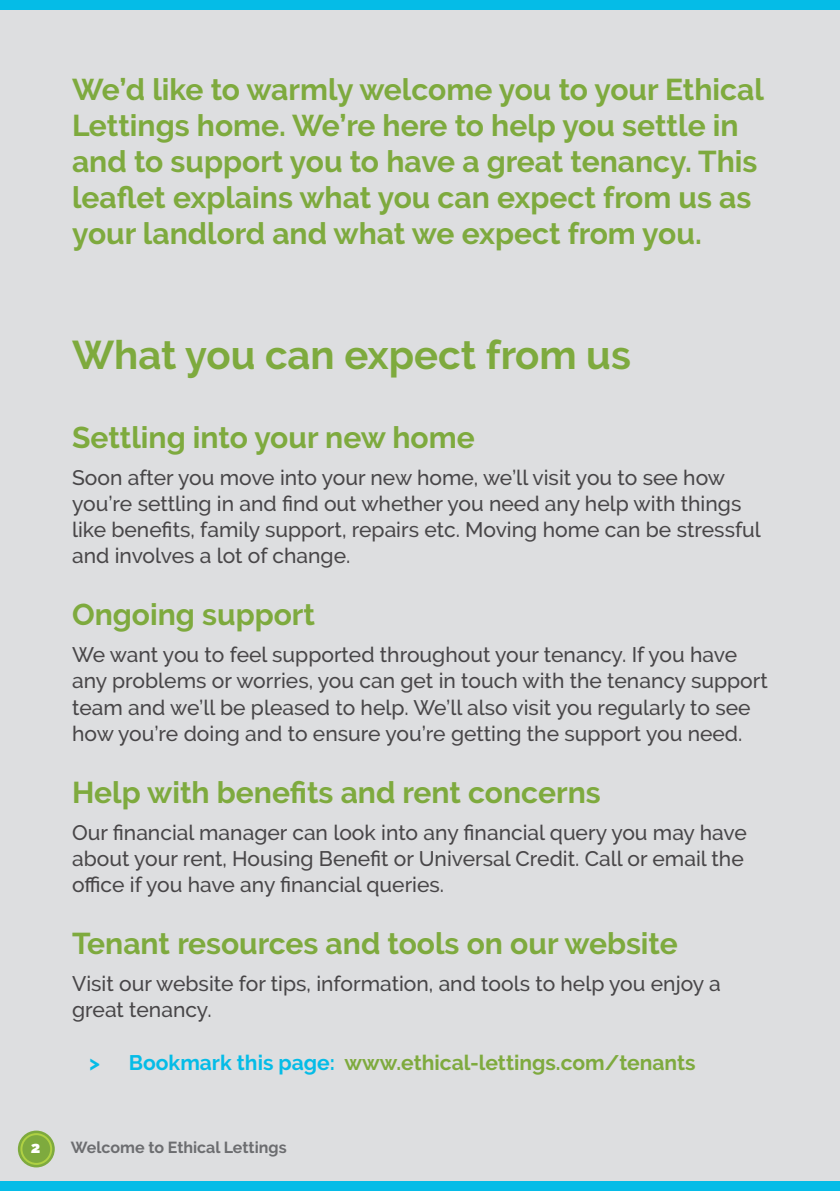
<style>
.page{position:relative;width:840px;height:1191px;background:#fff}
.page>*{position:absolute;margin:0;border:0;box-sizing:border-box;transform-origin:0 0}
.Heading_two{font:700 40px "Raleway";color:#7eaa3e}
.Heading_three{font:700 30px/36px "Raleway";color:#7eaa3e}
.Body_copy{font:500 21px/26px "Raleway";color:#484648}
.t1{font:700 21px "Raleway";color:#7eaa3e}
.t2{font:700 16px "Raleway";color:#6c6d70}
.t3{font:900 16px "Raleway";color:#fff}
.s1{color:#05bce7}
</style>
<div class="page">
<div style="left:0;top:0;width:839px;height:1191px;background:#dddee0"></div>
<svg style="left:18px;top:1130px;width:37px;height:37px"></svg>
<div style="left:0;top:0;width:839px;height:10px;background:#05bce7"></div>
<div style="left:20px;top:1133px;width:32px;height:31px;border:2px solid #afd144;border-radius:50%"></div>
<div style="left:0;top:1181px;width:839px;height:10px;background:#05bce7"></div>
<p class="Heading_three" style="left:72px;top:72px;width:693px">We’d like to warmly welcome you to your Ethical Lettings home. We’re here to help you settle in and to support you to have a great tenancy. This leaflet explains what you can expect from us as your landlord and what we expect from you.</p>
<p class="Heading_two" style="left:72px;top:332px;width:560px">What you can expect from us</p>
<p class="Heading_three" style="left:72px;top:419px;width:404px">Settling into your new home</p>
<p class="Body_copy" style="left:72px;top:464px;width:690px">Soon after you move into your new home, we’ll visit you to see how you’re settling in and find out whether you need any help with things like benefits, family support, repairs etc. Moving home can be stressful and involves a lot of change.</p>
<p class="Heading_three" style="left:72px;top:596px;width:244px">Ongoing support</p>
<p class="Body_copy" style="left:72px;top:642px;width:697px">We want you to feel supported throughout your tenancy. If you have any problems or worries, you can get in touch with the tenancy support team and we’ll be pleased to help. We’ll also visit you regularly to see how you’re doing and to ensure you’re getting the support you need.</p>
<p class="Heading_three" style="left:72px;top:774px;width:530px">Help with benefits and rent concerns</p>
<p class="Body_copy" style="left:72px;top:819px;width:676px">Our financial manager can look into any financial query you may have about your rent, Housing Benefit or Universal Credit. Call or email the office if you have any financial queries.</p>
<p class="Heading_three" style="left:72px;top:925px;width:607px">Tenant resources and tools on our website</p>
<p class="Body_copy" style="left:72px;top:971px;width:649px">Visit our website for tips, information, and tools to help you enjoy a great tenancy.</p>
<p class="t1" style="left:89px;top:1051px;width:607px"><span class="s1">&gt; Bookmark this page:</span> www.ethical-lettings.com/tenants</p>
<p class="t3" style="left:31px;top:1138px;width:11px">2</p>
<p class="t2" style="left:71px;top:1138px;width:217px">Welcome to Ethical Lettings</p>
</div>
